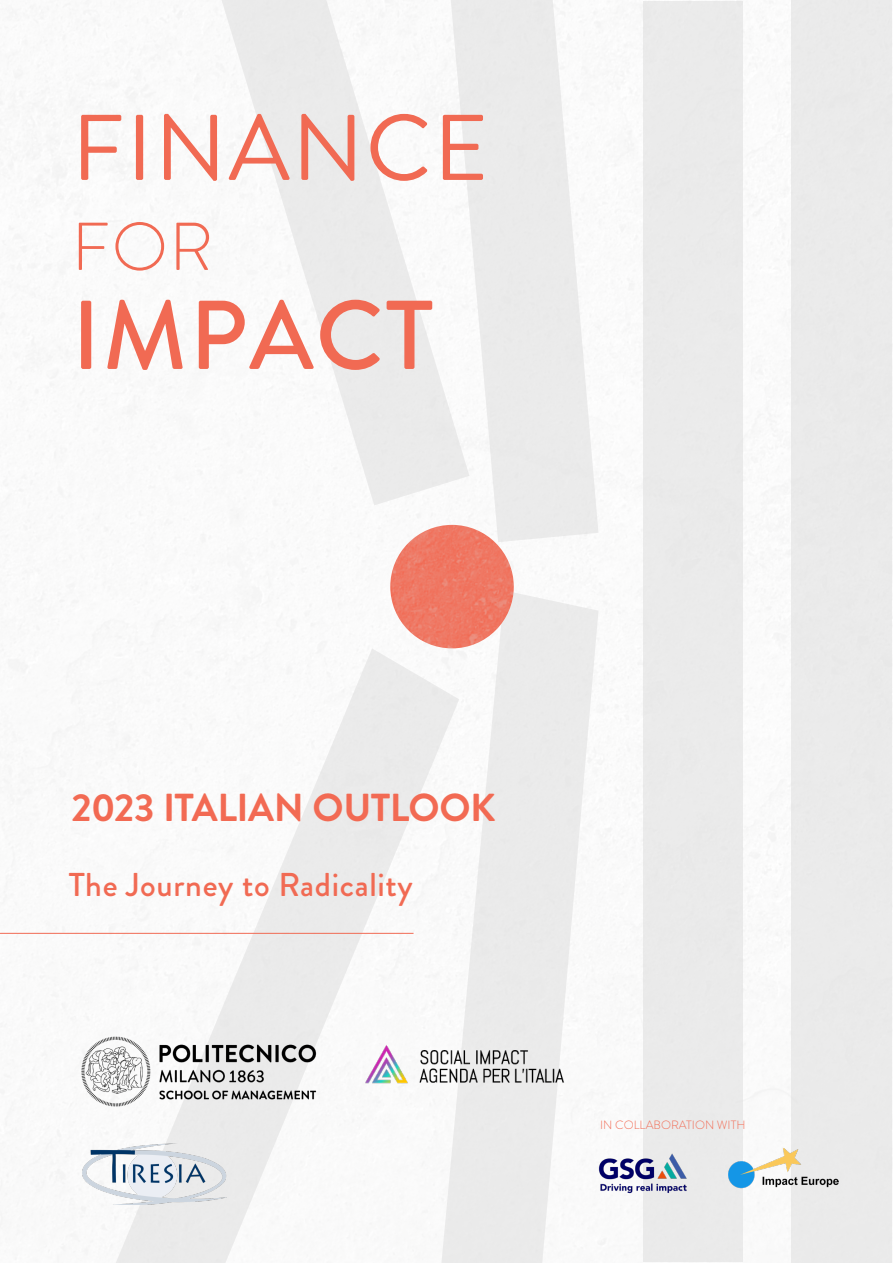
<style>
.page{position:relative;width:893px;height:1263px;background:#fff}
.page>*{position:absolute;margin:0;border:0;box-sizing:border-box;transform-origin:0 0}
.t1{font:500 97.5px "Brandon Grotesque";letter-spacing:.02em;color:#f16a53}
.t2{font:93px "Brandon Grotesque";letter-spacing:.02em;color:#f16a53}
.t3{font:300 67.5px "Brandon Grotesque";color:#f16a53}
.t4{font:700 39px "Brandon Grotesque";letter-spacing:-.01em;color:#f26a53}
.t5{font:500 33px "Brandon Grotesque";letter-spacing:.02em;color:#f16a53}
.t6{font:300 12px "Brandon Grotesque";color:#f26a53}
</style>
<div class="page">
<img style="left:0;top:0;width:892px;height:1263px">
<hr style="left:0;top:933px;width:414px;height:1px;background:#f16a53">
<img style="left:81px;top:1143px;width:147px;height:62px">
<img style="left:353px;top:1043px;width:223px;height:41px">
<img style="left:598px;top:1148px;width:98px;height:52px">
<img style="left:729px;top:1148px;width:110px;height:40px">
<img style="left:81px;top:1023px;width:256px;height:106px">
<p class="t2" style="left:72px;top:84px;width:418px">FINANCE</p>
<p class="t3" style="left:72px;top:201px;width:143px">FOR</p>
<p class="t1" style="left:72px;top:268px;width:363px">IMPACT</p>
<p class="t4" style="left:72px;top:781px;width:426px">2023 ITALIAN OUTLOOK</p>
<p class="t5" style="left:69px;top:861px;width:346px">The Journey to Radicality</p>
<p class="t6" style="left:600px;top:1116px;width:147px">IN COLLABORATION WITH</p>
</div>
